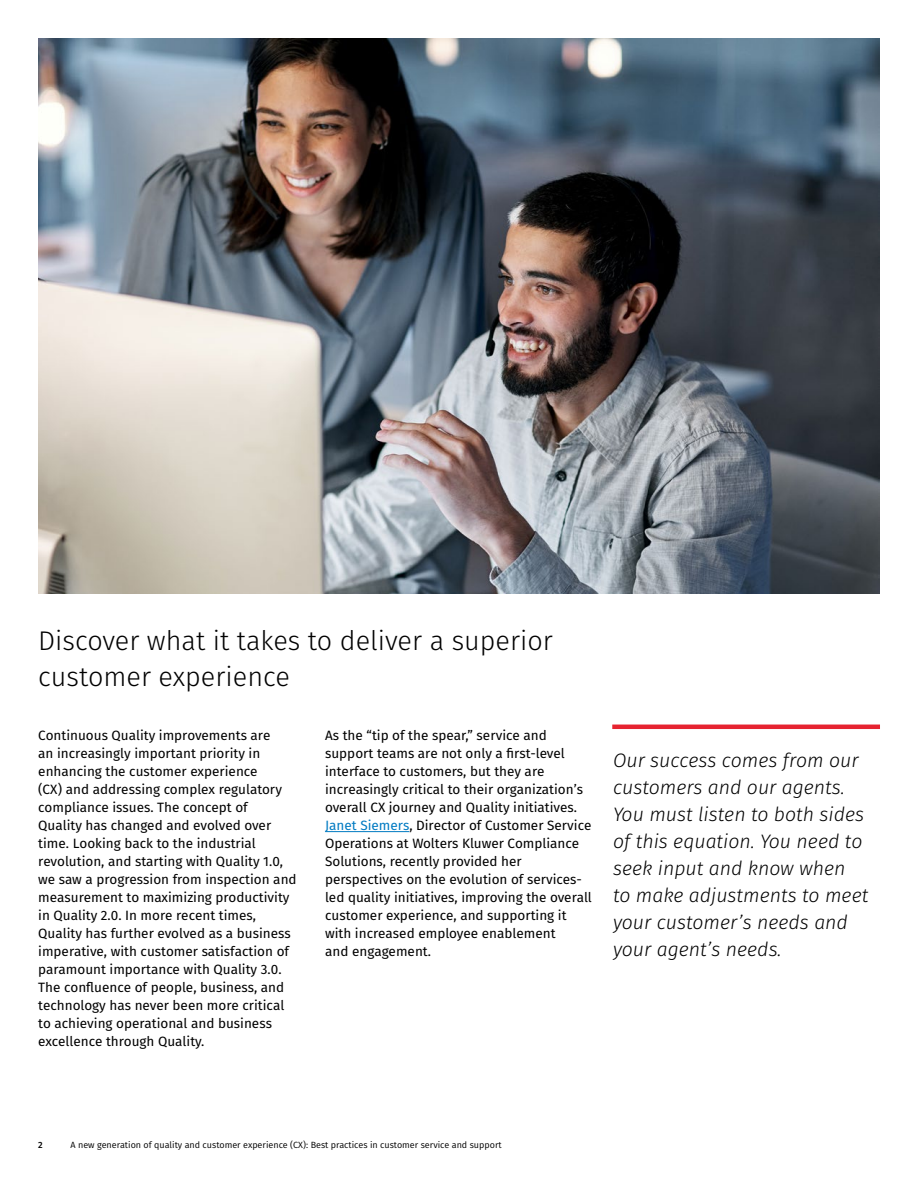
<style>
.page{position:relative;width:918px;height:1188px;background:#fff}
.page>*{position:absolute;margin:0;border:0;box-sizing:border-box;transform-origin:0 0}
.t1{font:300 27px/36px "Fira Sans";color:#000}
.t2{font:italic 300 19.5px/27px "Fira Sans";color:#000}
.t3{font:13.5px/18px "Fira Sans";color:#000}
.t4{font:9px "Fira Sans";color:#000}
.t5{font:500 9px "Fira Sans";color:#000}
.s1{color:#007ac2}
</style>
<div class="page">
<img style="left:38px;top:38px;width:842px;height:556px">
<hr style="left:325px;top:831px;width:84px;height:1px;background:#007ac2">
<hr style="left:612px;top:725px;width:268px;height:4px;background:#e62330">
<h1 class="t1" style="left:38px;top:623px;width:516px">Discover what it takes to deliver a superior customer experience</h1>
<p class="t3" style="left:38px;top:726px;width:260px">Continuous Quality improvements are<br>an increasingly important priority in enhancing the customer experience<br>(CX) and addressing complex regulatory compliance issues. The concept of<br>Quality has changed and evolved over time. Looking back to the industrial revolution, and starting with Quality 1.0, we saw a progression from inspection and measurement to maximizing productivity in Quality 2.0. In more recent times, Quality has further evolved as a business imperative, with customer satisfaction of paramount importance with Quality 3.0.<br>The confluence of people, business, and technology has never been more critical to achieving operational and business excellence through Quality.</p>
<p class="t3" style="left:325px;top:726px;width:268px">As the “tip of the spear,” service and support teams are not only a first-level interface to customers, but they are increasingly critical to their organization’s overall CX journey and Quality initiatives.<br><span class="s1">Janet Siemers</span>, Director of Customer Service Operations at Wolters Kluwer Compliance Solutions, recently provided her perspectives on the evolution of services&shy;led quality initiatives, improving the overall customer experience, and supporting it with increased employee enablement<br>and engagement.</p>
<h2 class="t2" style="left:613px;top:747px;width:257px">Our success comes from our customers and our agents.<br>You must listen to both sides of this equation. You need to seek input and know when<br>to make adjustments to meet your customer’s needs and your agent’s needs.</h2>
<p class="t5" style="left:38px;top:1138px;width:6px">2</p>
<p class="t4" style="left:71px;top:1138px;width:433px">A new generation of quality and customer experience (CX): Best practices in customer service and support</p>
</div>
